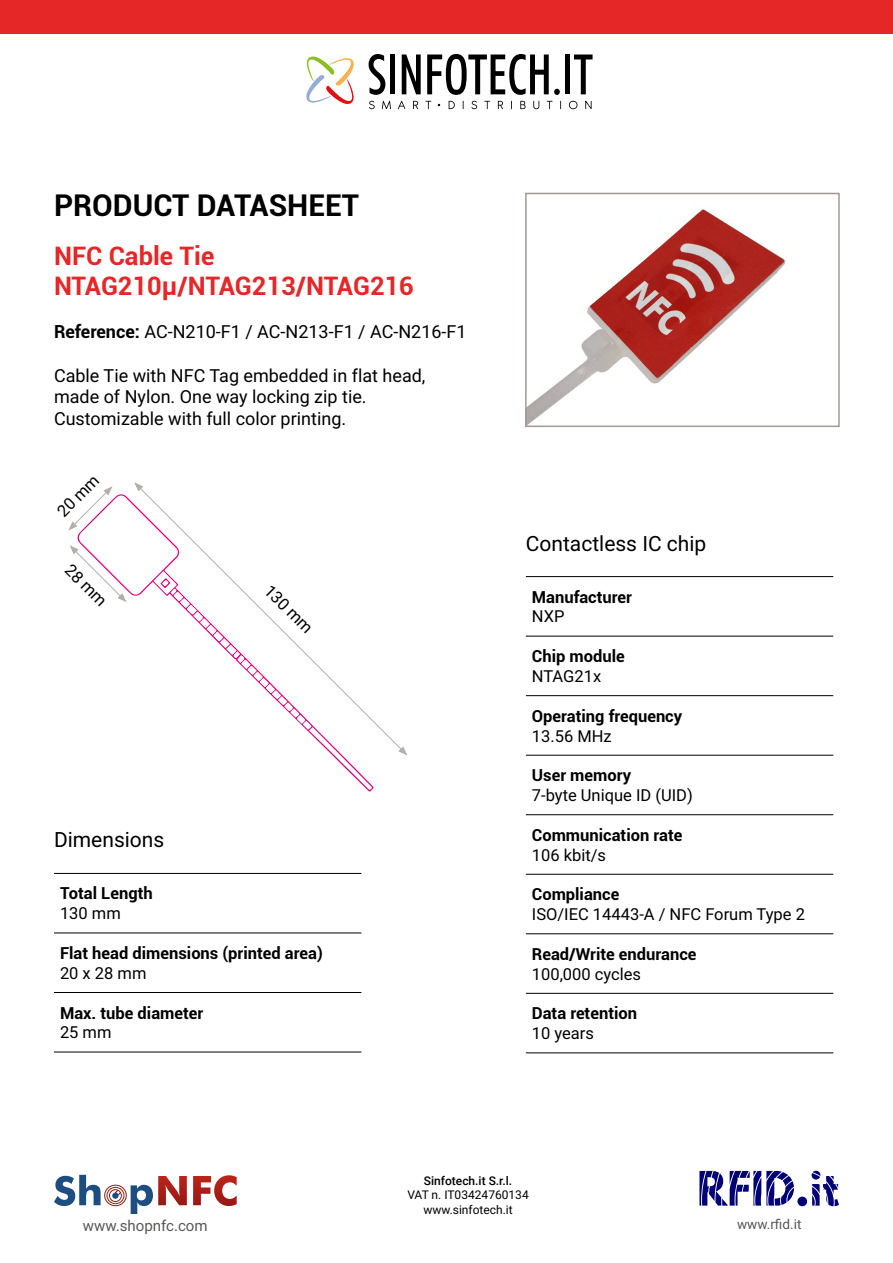
<style>
.page{position:relative;width:893px;height:1263px;background:#fff}
.page>*{position:absolute;margin:0;border:0;box-sizing:border-box;transform-origin:0 0}
.t1{font:700 30px "Roboto";color:#000}
.t2{font:700 25.5px/30.6px "Roboto";color:#e52728}
.t3{font:21px "Roboto";color:#000}
.t4{font:18px/21.6px "Roboto";color:#000}
.t5{font:700 16.5px "Roboto";color:#000}
.t6{font:16.5px "Roboto";color:#000}
.t7{font:15px "Roboto";color:#575756}
.t8{font:13.5px "Roboto";color:#575756}
.t9{font:12px/14.4px "Roboto";color:#000;text-align:center}
.t10{font:500 12px "Roboto";color:#000}
.s1{font-weight:700}
</style>
<div class="page">
<div style="left:0;top:0;width:893px;height:34px;background:#e52728"></div>
<svg style="left:306px;top:56px;width:48px;height:48px"></svg>
<svg style="left:369px;top:54px;width:16px;height:41px"></svg>
<div style="left:390px;top:55px;width:5px;height:39px;background:#000"></div>
<svg style="left:402px;top:55px;width:19px;height:39px"></svg>
<svg style="left:427px;top:54px;width:133px;height:41px"></svg>
<div style="left:565px;top:55px;width:5px;height:39px;background:#000"></div>
<svg style="left:574px;top:55px;width:19px;height:39px"></svg>
<svg style="left:369px;top:101px;width:6px;height:8px"></svg>
<svg style="left:382px;top:101px;width:9px;height:8px"></svg>
<svg style="left:398px;top:101px;width:7px;height:8px"></svg>
<svg style="left:413px;top:101px;width:5px;height:8px"></svg>
<svg style="left:425px;top:101px;width:6px;height:8px"></svg>
<svg style="left:449px;top:101px;width:6px;height:8px"></svg>
<svg style="left:471px;top:101px;width:6px;height:8px"></svg>
<svg style="left:484px;top:101px;width:6px;height:8px"></svg>
<svg style="left:498px;top:101px;width:5px;height:8px"></svg>
<svg style="left:520px;top:101px;width:6px;height:8px"></svg>
<svg style="left:533px;top:101px;width:6px;height:8px"></svg>
<svg style="left:547px;top:101px;width:6px;height:8px"></svg>
<svg style="left:569px;top:101px;width:8px;height:8px"></svg>
<svg style="left:585px;top:101px;width:7px;height:8px"></svg>
<svg style="left:54px;top:1175px;width:133px;height:39px"></svg>
<svg style="left:193px;top:1175px;width:44px;height:31px"></svg>
<svg style="left:699px;top:1171px;width:95px;height:34px"></svg>
<svg style="left:797px;top:1196px;width:10px;height:10px"></svg>
<svg style="left:812px;top:1171px;width:27px;height:35px"></svg>
<img style="left:528px;top:209px;width:258px;height:215px">
<div style="left:525px;top:193px;width:315px;height:234px;border:2px solid #a29995"></div>
<hr style="left:54px;top:932px;width:307px;height:1px;background:#000">
<hr style="left:54px;top:992px;width:307px;height:1px;background:#000">
<hr style="left:54px;top:1052px;width:307px;height:1px;background:#000">
<hr style="left:54px;top:873px;width:307px;height:1px;background:#000">
<hr style="left:526px;top:576px;width:307px;height:1px;background:#000">
<hr style="left:526px;top:636px;width:307px;height:1px;background:#000">
<hr style="left:526px;top:695px;width:307px;height:1px;background:#000">
<hr style="left:526px;top:755px;width:307px;height:1px;background:#000">
<hr style="left:526px;top:814px;width:307px;height:1px;background:#000">
<hr style="left:526px;top:874px;width:307px;height:1px;background:#000">
<hr style="left:526px;top:933px;width:307px;height:1px;background:#000">
<hr style="left:526px;top:993px;width:307px;height:1px;background:#000">
<hr style="left:526px;top:1052px;width:307px;height:1px;background:#000">
<svg style="left:398px;top:746px;width:9px;height:9px"></svg>
<svg style="left:68px;top:482px;width:306px;height:310px"></svg>
<h1 class="t1" style="left:54px;top:184px;width:306px">PRODUCT DATASHEET</h1>
<h2 class="t2" style="left:54px;top:239px;width:361px">NFC Cable Tie<br>NTAG210μ/NTAG213/NTAG216</h2>
<p class="t4" style="left:54px;top:321px;width:414px"><span class="s1">Reference:</span> AC-N210-F1 / AC-N213-F1 / AC-N216-F1</p>
<p class="t4" style="left:54px;top:364px;width:373px">Cable Tie with NFC Tag embedded in flat head, made of Nylon. One way locking zip tie.<br>Customizable with full color printing.</p>
<p class="t6" style="left:52px;top:506px;width:53px;rotate:-45deg">20 mm</p>
<p class="t6" style="left:76px;top:559px;width:53px;rotate:45deg">28 mm</p>
<p class="t3" style="left:54px;top:825px;width:112px">Dimensions</p>
<p class="t6" style="left:275px;top:579px;width:62px;rotate:45deg">130 mm</p>
<p class="t5" style="left:60px;top:882px;width:94px">Total Length</p>
<p class="t6" style="left:60px;top:902px;width:62px">130 mm</p>
<p class="t5" style="left:60px;top:941px;width:264px">Flat head dimensions (printed area)</p>
<p class="t6" style="left:60px;top:961px;width:88px">20 x 28 mm</p>
<p class="t5" style="left:60px;top:1001px;width:145px">Max. tube diameter</p>
<p class="t6" style="left:60px;top:1021px;width:53px">25 mm</p>
<p class="t3" style="left:526px;top:528px;width:182px">Contactless IC chip</p>
<p class="t5" style="left:532px;top:585px;width:102px">Manufacturer</p>
<p class="t6" style="left:532px;top:605px;width:34px">NXP</p>
<p class="t5" style="left:532px;top:645px;width:94px">Chip module</p>
<p class="t6" style="left:532px;top:664px;width:71px">NTAG21x</p>
<p class="t5" style="left:532px;top:704px;width:152px">Operating frequency</p>
<p class="t6" style="left:532px;top:724px;width:81px">13.56 MHz</p>
<p class="t5" style="left:532px;top:764px;width:101px">User memory</p>
<p class="t6" style="left:532px;top:784px;width:162px">7-byte Unique ID (UID)</p>
<p class="t5" style="left:532px;top:823px;width:152px">Communication rate</p>
<p class="t6" style="left:532px;top:843px;width:76px">106 kbit/s</p>
<p class="t5" style="left:532px;top:883px;width:89px">Compliance</p>
<p class="t6" style="left:532px;top:903px;width:275px">ISO/IEC 14443-A / NFC Forum Type 2</p>
<p class="t5" style="left:532px;top:942px;width:166px">Read/Write endurance</p>
<p class="t6" style="left:532px;top:962px;width:111px">100,000 cycles</p>
<p class="t5" style="left:532px;top:1002px;width:107px">Data retention</p>
<p class="t6" style="left:532px;top:1022px;width:64px">10 years</p>
<p class="t10" style="left:424px;top:1172px;width:90px">Sinfotech.it S.r.l.</p>
<p class="t9" style="left:407px;top:1187px;width:123px">VAT n. IT03424760134 www.sinfotech.it</p>
<p class="t7" style="left:83px;top:1215px;width:126px">www.shopnfc.com</p>
<p class="t8" style="left:737px;top:1215px;width:66px">www.rfid.it</p>
</div>
